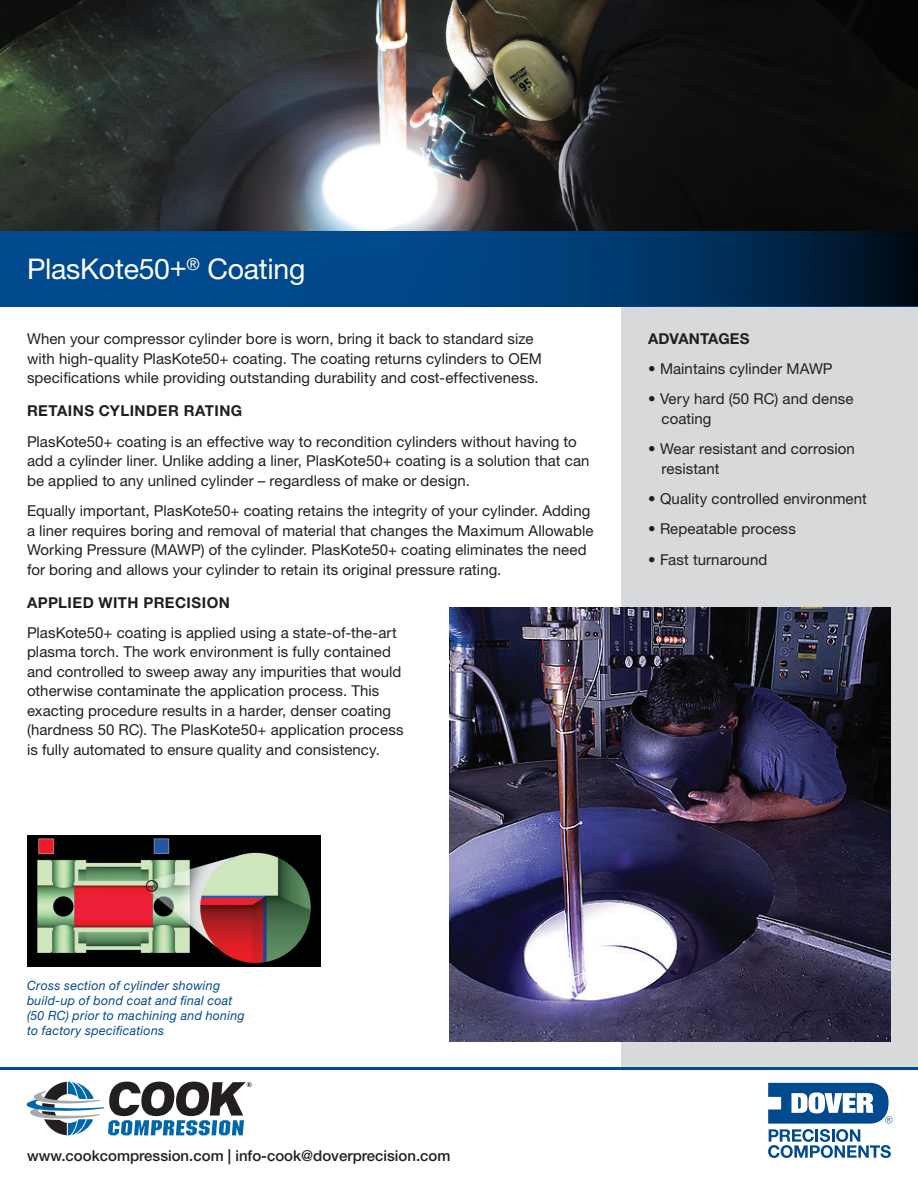
<style>
.page{position:relative;width:918px;height:1188px;background:#fff}
.page>*{position:absolute;margin:0;border:0;box-sizing:border-box;transform-origin:0 0}
.t1{font:28.5px "Helvetica Neue LT Std";letter-spacing:-.01em;color:#fff}
.t2{font:15px/19.5px "Helvetica Neue LT Std";letter-spacing:.005em;color:#231f20}
.t3{font:500 15px "Helvetica Neue LT Std";color:#231f20}
.t4{font:700 15px "Helvetica Neue LT Std";letter-spacing:.03em;color:#231f20}
.t5{font:700 15px "Helvetica Neue LT Std";letter-spacing:.005em;color:#231f20}
.t6{font:italic 12.75px/15px "Helvetica Neue LT Std";letter-spacing:.025em;color:#004a8d}
</style>
<div class="page">
<img style="left:0;top:0;width:918px;height:231px">
<div style="left:621px;top:307px;width:297px;height:760px;background:#d8d9db"></div>
<hr style="left:0;top:1067px;width:918px;height:3px;background:#004a8d">
<svg style="left:768px;top:1083px;width:124px;height:75px"></svg>
<svg style="left:0;top:231px;width:918px;height:76px;background:#003c73"></svg>
<svg style="left:26px;top:1082px;width:226px;height:53px"></svg>
<img style="left:27px;top:836px;width:294px;height:130px">
<img style="left:449px;top:608px;width:442px;height:433px">
<h1 class="t1" style="left:27px;top:252px;width:280px">PlasKote50+<sup>®</sup> Coating</h1>
<p class="t2" style="left:27px;top:329px;width:517px">When your compressor cylinder bore is worn, bring it back to standard size with high-quality PlasKote50+ coating. The coating returns cylinders to OEM specifications while providing outstanding durability and cost-effectiveness.</p>
<p class="t4" style="left:27px;top:402px;width:217px">RETAINS CYLINDER RATING</p>
<p class="t2" style="left:27px;top:431px;width:564px">PlasKote50+ coating is an effective way to recondition cylinders without having to add a cylinder liner. Unlike adding a liner, PlasKote50+ coating is a solution that can be applied to any unlined cylinder – regardless of make or design.</p>
<p class="t2" style="left:27px;top:501px;width:568px">Equally important, PlasKote50+ coating retains the integrity of your cylinder. Adding a liner requires boring and removal of material that changes the Maximum Allowable Working Pressure (MAWP) of the cylinder. PlasKote50+ coating eliminates the need for boring and allows your cylinder to retain its original pressure rating.</p>
<p class="t4" style="left:27px;top:593px;width:204px">APPLIED WITH PRECISION</p>
<p class="t2" style="left:27px;top:623px;width:378px">PlasKote50+ coating is applied using a state-of-the-art plasma torch. The work environment is fully contained and controlled to sweep away any impurities that would otherwise contaminate the application process. This exacting procedure results in a harder, denser coating (hardness 50 RC). The PlasKote50+ application process is fully automated to ensure quality and consistency.</p>
<p class="t5" style="left:648px;top:329px;width:103px">ADVANTAGES</p>
<p class="t2" style="left:648px;top:359px;width:186px">• Maintains cylinder MAWP</p>
<p class="t2" style="left:662px;top:389px;width:194px;text-indent:-14px">• Very hard (50 RC) and dense coating</p>
<p class="t2" style="left:662px;top:439px;width:195px;text-indent:-14px">• Wear resistant and corrosion resistant</p>
<p class="t2" style="left:648px;top:489px;width:220px">• Quality controlled environment</p>
<p class="t2" style="left:648px;top:519px;width:149px">• Repeatable process</p>
<p class="t2" style="left:648px;top:549px;width:121px">• Fast turnaround</p>
<p class="t6" style="left:27px;top:978px;width:219px">Cross section of cylinder showing build-up of bond coat and final coat (50 RC) prior to machining and honing to factory specifications</p>
<p class="t3" style="left:27px;top:1147px;width:425px">www.cookcompression.com | info-cook@doverprecision.com</p>
</div>
